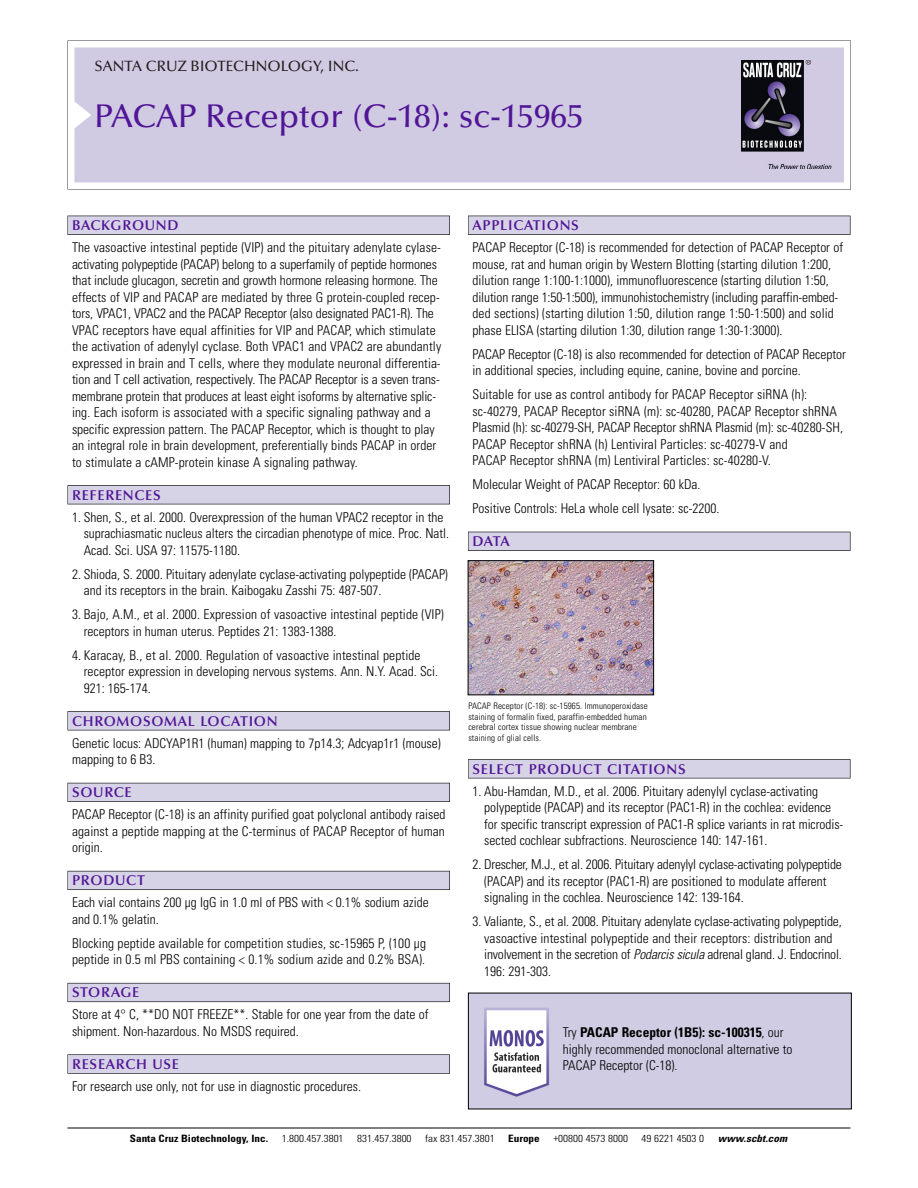
<style>
.page{position:relative;width:918px;height:1188px;background:#fff}
.page>*{position:absolute;margin:0;border:0;box-sizing:border-box;transform-origin:0 0}
.t1{font:500 33px "Optima";color:#511695}
.t2{font:500 15px "Optima";color:#231f20}
.t3{font:600 14.25px "Optima";letter-spacing:.05em;color:#511695}
.t4{font:300 condensed 13.5px/16.5px "Univers";color:#000}
.t5{font:300 condensed 10.2px "Univers";color:#000;scale:1.1 1}
.t6{font:700 condensed 10.2px "Univers";color:#000;scale:1.1 1}
.t7{font:italic 700 condensed 10.2px "Univers";letter-spacing:.005em;color:#000;scale:1.1 1}
.t8{font:300 condensed 9px/10.5px "Univers";letter-spacing:.015em;color:#000}
.s1{font-style:italic}
.s2{font-weight:700}
</style>
<div class="page">
<svg style="left:68px;top:40px;width:783px;height:149px"></svg>
<div style="left:74px;top:47px;width:770px;height:135px;background:#d1cae3"></div>
<img style="left:741px;top:60px;width:90px;height:108px">
<div style="left:68px;top:216px;width:382px;height:19px;background:#525155"></div>
<div style="left:68px;top:216px;width:381px;height:18px;background:#d7d3e7"></div>
<div style="left:68px;top:485px;width:382px;height:19px;background:#525155"></div>
<div style="left:68px;top:486px;width:381px;height:18px;background:#d7d3e7"></div>
<div style="left:68px;top:711px;width:382px;height:19px;background:#545357"></div>
<div style="left:68px;top:712px;width:381px;height:18px;background:#d7d3e7"></div>
<div style="left:68px;top:783px;width:382px;height:19px;background:#54535a"></div>
<div style="left:68px;top:783px;width:381px;height:18px;background:#d7d3e7"></div>
<div style="left:68px;top:871px;width:382px;height:19px;background:#5b5a62"></div>
<div style="left:68px;top:871px;width:381px;height:18px;background:#d7d3e7"></div>
<div style="left:68px;top:983px;width:382px;height:19px;background:#66646e"></div>
<div style="left:68px;top:983px;width:381px;height:18px;background:#d7d3e7"></div>
<div style="left:68px;top:1054px;width:382px;height:20px;background:#616161"></div>
<div style="left:68px;top:1055px;width:381px;height:18px;background:#d7d3e7"></div>
<div style="left:468px;top:216px;width:382px;height:19px;background:#525155"></div>
<div style="left:468px;top:216px;width:382px;height:18px;background:#d7d3e7"></div>
<div style="left:468px;top:532px;width:382px;height:19px;background:#515055"></div>
<div style="left:468px;top:532px;width:382px;height:18px;background:#d7d3e7"></div>
<div style="left:468px;top:759px;width:382px;height:19px;background:#545357"></div>
<div style="left:468px;top:760px;width:382px;height:18px;background:#d7d3e7"></div>
<hr style="left:68px;top:1128px;width:782px;height:1px;background:#000">
<img style="left:470px;top:562px;width:182px;height:131px">
<div style="left:468px;top:560px;width:186px;height:135px;border:1px solid #000"></div>
<img style="left:470px;top:995px;width:380px;height:112px">
<p class="t2" style="left:94px;top:61px;width:266px">SANTA CRUZ BIOTECHNOLOGY, INC.</p>
<h1 class="t1" style="left:94px;top:103px;width:491px">PACAP Receptor (C-18): sc-15965</h1>
<p class="t3" style="left:72px;top:219px;width:108px">BACKGROUND</p>
<p class="t4" style="left:72px;top:240px;width:371px">The vasoactive intestinal peptide (VIP) and the pituitary adenylate cylase&shy;activating polypeptide (PACAP) belong to a superfamily of peptide hormones that include glucagon, secretin and growth hormone releasing hormone. The effects of VIP and PACAP are mediated by three G protein-coupled recep&shy;tors, VPAC1, VPAC2 and the PACAP Receptor (also designated PAC1-R). The VPAC receptors have equal affinities for VIP and PACAP, which stimulate the activation of adenylyl cyclase. Both VPAC1 and VPAC2 are abundantly expressed in brain and T cells, where they modulate neuronal differentia&shy;tion and T cell activation, respectively. The PACAP Receptor is a seven trans&shy;membrane protein that produces at least eight isoforms by alternative splic&shy;ing. Each isoform is associated with a specific signaling pathway and a specific expression pattern. The PACAP Receptor, which is thought to play an integral role in brain development, preferentially binds PACAP in order to stimulate a cAMP-protein kinase A signaling pathway.</p>
<p class="t3" style="left:72px;top:489px;width:90px">REFERENCES</p>
<p class="t4" style="left:84px;top:510px;width:367px;text-indent:-12px">1. Shen, S., et al. 2000. Overexpression of the human VPAC2 receptor in the suprachiasmatic nucleus alters the circadian phenotype of mice. Proc. Natl.<br>Acad. Sci. USA 97: 11575-1180.</p>
<p class="t4" style="left:84px;top:567px;width:366px;text-indent:-12px">2. Shioda, S. 2000. Pituitary adenylate cyclase-activating polypeptide (PACAP) and its receptors in the brain. Kaibogaku Zasshi 75: 487-507.</p>
<p class="t4" style="left:84px;top:607px;width:362px;text-indent:-12px">3. Bajo, A.M., et al. 2000. Expression of vasoactive intestinal peptide (VIP) receptors in human uterus. Peptides 21: 1383-1388.</p>
<p class="t4" style="left:84px;top:648px;width:356px;text-indent:-12px">4. Karacay, B., et al. 2000. Regulation of vasoactive intestinal peptide receptor expression in developing nervous systems. Ann. N.Y. Acad. Sci.<br>921: 165-174.</p>
<p class="t3" style="left:72px;top:715px;width:207px">CHROMOSOMAL LOCATION</p>
<p class="t4" style="left:72px;top:736px;width:370px">Genetic locus: ADCYAP1R1 (human) mapping to 7p14.3; Adcyap1r1 (mouse) mapping to 6 B3.</p>
<p class="t3" style="left:72px;top:787px;width:61px">SOURCE</p>
<p class="t4" style="left:72px;top:807px;width:375px;text-align:justify">PACAP Receptor (C-18) is an affinity purified goat polyclonal antibody raised against a peptide mapping at the C-terminus of PACAP Receptor of human origin.</p>
<p class="t3" style="left:72px;top:875px;width:74px">PRODUCT</p>
<p class="t4" style="left:72px;top:895px;width:358px">Each vial contains 200 µg IgG in 1.0 ml of PBS with &lt; 0.1% sodium azide and 0.1% gelatin.</p>
<p class="t4" style="left:72px;top:936px;width:356px">Blocking peptide available for competition studies, sc-15965 P, (100 µg peptide in 0.5 ml PBS containing &lt; 0.1% sodium azide and 0.2% BSA).</p>
<p class="t3" style="left:72px;top:987px;width:69px">STORAGE</p>
<p class="t4" style="left:72px;top:1007px;width:358px">Store at 4° C, **DO NOT FREEZE**. Stable for one year from the date of shipment. Non-hazardous. No MSDS required.</p>
<p class="t3" style="left:72px;top:1058px;width:109px">RESEARCH USE</p>
<p class="t4" style="left:72px;top:1079px;width:290px">For research use only, not for use in diagnostic procedures.</p>
<p class="t3" style="left:473px;top:219px;width:108px">APPLICATIONS</p>
<p class="t4" style="left:473px;top:240px;width:372px">PACAP Receptor (C-18) is recommended for detection of PACAP Receptor of mouse, rat and human origin by Western Blotting (starting dilution 1:200, dilution range 1:100-1:1000), immunofluorescence (starting dilution 1:50, dilution range 1:50-1:500), immunohistochemistry (including paraffin-embed&shy;ded sections) (starting dilution 1:50, dilution range 1:50-1:500) and solid phase ELISA (starting dilution 1:30, dilution range 1:30-1:3000).</p>
<p class="t4" style="left:473px;top:347px;width:375px">PACAP Receptor (C-18) is also recommended for detection of PACAP Receptor in additional species, including equine, canine, bovine and porcine.</p>
<p class="t4" style="left:473px;top:387px;width:372px">Suitable for use as control antibody for PACAP Receptor siRNA (h): sc-40279, PACAP Receptor siRNA (m): sc-40280, PACAP Receptor shRNA Plasmid (h): sc-40279-SH, PACAP Receptor shRNA Plasmid (m): sc-40280-SH, PACAP Receptor shRNA (h) Lentiviral Particles: sc-40279-V and<br>PACAP Receptor shRNA (m) Lentiviral Particles: sc-40280-V.</p>
<p class="t4" style="left:473px;top:473px;width:248px;line-height:24px">Molecular Weight of PACAP Receptor: 60 kDa.<br>Positive Controls: HeLa whole cell lysate: sc-2200.</p>
<p class="t3" style="left:473px;top:536px;width:39px">DATA</p>
<p class="t8" style="left:468px;top:702px;width:181px">PACAP Receptor (C-18): sc-15965. Immunoperoxidase staining of formalin fixed, paraffin-embedded human cerebral cortex tissue showing nuclear membrane staining of glial cells.</p>
<p class="t3" style="left:473px;top:763px;width:215px">SELECT PRODUCT CITATIONS</p>
<p class="t4" style="left:484px;top:784px;width:361px;text-indent:-12px">1. Abu-Hamdan, M.D., et al. 2006. Pituitary adenylyl cyclase-activating polypeptide (PACAP) and its receptor (PAC1-R) in the cochlea: evidence for specific transcript expression of PAC1-R splice variants in rat microdis&shy;sected cochlear subfractions. Neuroscience 140: 147-161.</p>
<p class="t4" style="left:484px;top:857px;width:359px;text-indent:-12px">2. Drescher, M.J., et al. 2006. Pituitary adenylyl cyclase-activating polypeptide (PACAP) and its receptor (PAC1-R) are positioned to modulate afferent signaling in the cochlea. Neuroscience 142: 139-164.</p>
<p class="t4" style="left:484px;top:914px;width:359px;text-indent:-12px">3. Valiante, S., et al. 2008. Pituitary adenylate cyclase-activating polypeptide, vasoactive intestinal polypeptide and their receptors: distribution and involvement in the secretion of <span class="s1">Podarcis sicula</span> adrenal gland. J. Endocrinol.<br>196: 291-303.</p>
<p class="t4" style="left:563px;top:1025px;width:231px">Try <span class="s2">PACAP Receptor (1B5): sc-100315</span>, our highly recommended monoclonal alternative to<br>PACAP Receptor (C-18).</p>
<p class="t6" style="left:130px;top:1135px;width:127px">Santa Cruz Biotechnology, Inc.</p>
<p class="t5" style="left:282px;top:1135px;width:58px">1.800.457.3801</p>
<p class="t5" style="left:357px;top:1135px;width:51px">831.457.3800</p>
<p class="t5" style="left:425px;top:1135px;width:65px">fax 831.457.3801</p>
<p class="t6" style="left:508px;top:1135px;width:30px">Europe</p>
<p class="t5" style="left:553px;top:1135px;width:69px">+00800 4573 8000</p>
<p class="t5" style="left:642px;top:1135px;width:58px">49 6221 4503 0</p>
<p class="t7" style="left:718px;top:1135px;width:64px">www.scbt.com</p>
</div>
